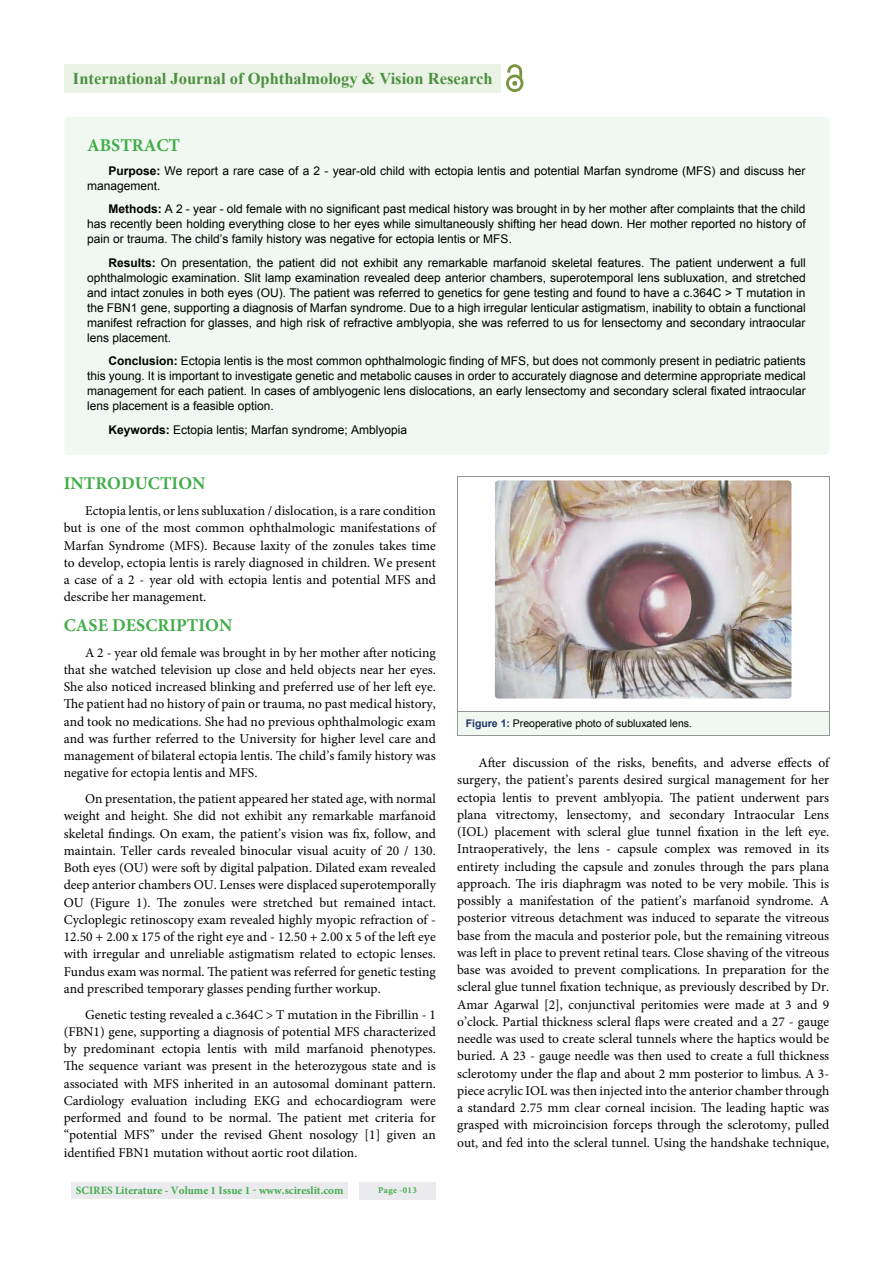
<style>
.page{position:relative;width:893px;height:1263px;background:#fff}
.page>*{position:absolute;margin:0;border:0;box-sizing:border-box;transform-origin:0 0}
.t1{font:700 18px "Minion Pro";color:#41ad49}
.t2{font:700 16.5px "Times New Roman";color:#4d9041}
.t3{font:13.5px/17.2px "Minion Pro";color:#000;text-align:justify}
.t4{font:12px/15px "Arial";color:#000;text-align:justify}
.t5{font:700 11.25px "Minion Pro";color:#41ad49}
.t6{font:10.5px "Arial";color:#000}
.t7{font:700 9px "Minion Pro";letter-spacing:.03em;color:#41ad49}
.s1{font-weight:700}
.s2{font-weight:700;color:#20336c}
</style>
<div class="page">
<div style="left:72px;top:1182px;width:276px;height:17px;background:#ebeaef"></div>
<div style="left:359px;top:1182px;width:77px;height:17px;background:#ebeaef"></div>
<div style="left:64px;top:64px;width:437px;height:28px;background:#eaf3e6"></div>
<img style="left:507px;top:64px;width:15px;height:11px">
<img style="left:506px;top:75px;width:17px;height:17px">
<svg style="left:512px;top:77px;width:9px;height:12px"></svg>
<div style="left:64px;top:117px;width:765px;height:338px;background:#f0f8f1;border-radius:4px"></div>
<div style="left:457px;top:711px;width:372px;height:25px;background:#f0f8f1"></div>
<img style="left:495px;top:480px;width:296px;height:219px;border-radius:3px">
<p class="t2" style="left:73px;top:69px;width:421px">International Journal of Ophthalmology &amp; Vision Research</p>
<h1 class="t1" style="left:87px;top:138px;width:95px">ABSTRACT</h1>
<p class="t4" style="left:87px;top:163px;width:720px;text-indent:21px"><span class="s1">Purpose:</span> We report a rare case of a 2 - year-old child with ectopia lentis and potential Marfan syndrome (MFS) and discuss her management.</p>
<p class="t4" style="left:87px;top:201px;width:720px;text-indent:21px"><span class="s1">Methods:</span> A 2 - year - old female with no significant past medical history was brought in by her mother after complaints that the child has recently been holding everything close to her eyes while simultaneously shifting her head down. Her mother reported no history of pain or trauma. The child’s family history was negative for ectopia lentis or MFS.</p>
<p class="t4" style="left:87px;top:255px;width:720px;text-indent:21px"><span class="s1">Results:</span> On presentation, the patient did not exhibit any remarkable marfanoid skeletal features. The patient underwent a full ophthalmologic examination. Slit lamp examination revealed deep anterior chambers, superotemporal lens subluxation, and stretched and intact zonules in both eyes (OU). The patient was referred to genetics for gene testing and found to have a c.364C &gt; T mutation in the FBN1 gene, supporting a diagnosis of Marfan syndrome. Due to a high irregular lenticular astigmatism, inability to obtain a functional manifest refraction for glasses, and high risk of refractive amblyopia, she was referred to us for lensectomy and secondary intraocular lens placement.</p>
<p class="t4" style="left:87px;top:353px;width:720px;text-indent:21px"><span class="s1">Conclusion:</span> Ectopia lentis is the most common ophthalmologic finding of MFS, but does not commonly present in pediatric patients this young. It is important to investigate genetic and metabolic causes in order to accurately diagnose and determine appropriate medical management for each patient. In cases of amblyogenic lens dislocations, an early lensectomy and secondary scleral fixated intraocular lens placement is a feasible option.</p>
<p class="t4" style="left:108px;top:422px;width:300px"><span class="s1">Keywords:</span> Ectopia lentis; Marfan syndrome; Amblyopia</p>
<h1 class="t1" style="left:64px;top:476px;width:143px">INTRODUCTION</h1>
<p class="t3" style="left:64px;top:503px;width:374px;text-indent:21px">Ectopia lentis, or lens subluxation / dislocation, is a rare condition but is one of the most common ophthalmologic manifestations of Marfan Syndrome (MFS). Because laxity of the zonules takes time to develop, ectopia lentis is rarely diagnosed in children. We present a case of a 2 - year old with ectopia lentis and potential MFS and describe her management.</p>
<h1 class="t1" style="left:64px;top:618px;width:170px">CASE DESCRIPTION</h1>
<p class="t3" style="left:64px;top:645px;width:374px;text-indent:21px">A 2 - year old female was brought in by her mother after noticing that she watched television up close and held objects near her eyes.<br>She also noticed increased blinking and preferred use of her left eye.<br>The patient had no history of pain or trauma, no past medical history, and took no medications. She had no previous ophthalmologic exam and was further referred to the University for higher level care and management of bilateral ectopia lentis. The child’s family history was negative for ectopia lentis and MFS.</p>
<p class="t3" style="left:64px;top:791px;width:374px;text-indent:21px">On presentation, the patient appeared her stated age, with normal weight and height. She did not exhibit any remarkable marfanoid skeletal findings. On exam, the patient’s vision was fix, follow, and maintain. Teller cards revealed binocular visual acuity of 20 / 130.<br>Both eyes (OU) were soft by digital palpation. Dilated exam revealed deep anterior chambers OU. Lenses were displaced superotemporally OU (Figure 1). The zonules were stretched but remained intact.<br>Cycloplegic retinoscopy exam revealed highly myopic refraction of - 12.50 + 2.00 x 175 of the right eye and - 12.50 + 2.00 x 5 of the left eye with irregular and unreliable astigmatism related to ectopic lenses.<br>Fundus exam was normal. The patient was referred for genetic testing and prescribed temporary glasses pending further workup.</p>
<p class="t3" style="left:64px;top:1007px;width:374px;text-indent:21px">Genetic testing revealed a c.364C &gt; T mutation in the Fibrillin - 1 (FBN1) gene, supporting a diagnosis of potential MFS characterized by predominant ectopia lentis with mild marfanoid phenotypes.<br>The sequence variant was present in the heterozygous state and is associated with MFS inherited in an autosomal dominant pattern.<br>Cardiology evaluation including EKG and echocardiogram were performed and found to be normal. The patient met criteria for “potential MFS” under the revised Ghent nosology [1] given an identified FBN1 mutation without aortic root dilation.</p>
<p class="t5" style="left:76px;top:1186px;width:269px">SCIRES Literature - Volume 1 Issue 1 - www.scireslit.com</p>
<p class="t7" style="left:378px;top:1186px;width:40px">Page -013</p>
<p class="t6" style="left:466px;top:718px;width:228px"><span class="s2">Figure 1:</span> Preoperative photo of subluxated lens.</p>
<p class="t3" style="left:457px;top:755px;width:374px;text-indent:21px">After discussion of the risks, benefits, and adverse effects of surgery, the patient’s parents desired surgical management for her ectopia lentis to prevent amblyopia. The patient underwent pars plana vitrectomy, lensectomy, and secondary Intraocular Lens (IOL) placement with scleral glue tunnel fixation in the left eye.<br>Intraoperatively, the lens - capsule complex was removed in its entirety including the capsule and zonules through the pars plana approach. The iris diaphragm was noted to be very mobile. This is possibly a manifestation of the patient’s marfanoid syndrome. A posterior vitreous detachment was induced to separate the vitreous base from the macula and posterior pole, but the remaining vitreous was left in place to prevent retinal tears. Close shaving of the vitreous base was avoided to prevent complications. In preparation for the scleral glue tunnel fixation technique, as previously described by Dr.<br>Amar Agarwal [2], conjunctival peritomies were made at 3 and 9 o’clock. Partial thickness scleral flaps were created and a 27 - gauge needle was used to create scleral tunnels where the haptics would be buried. A 23 - gauge needle was then used to create a full thickness sclerotomy under the flap and about 2 mm posterior to limbus. A 3- piece acrylic IOL was then injected into the anterior chamber through a standard 2.75 mm clear corneal incision. The leading haptic was grasped with microincision forceps through the sclerotomy, pulled out, and fed into the scleral tunnel. Using the handshake technique,</p>
</div>
